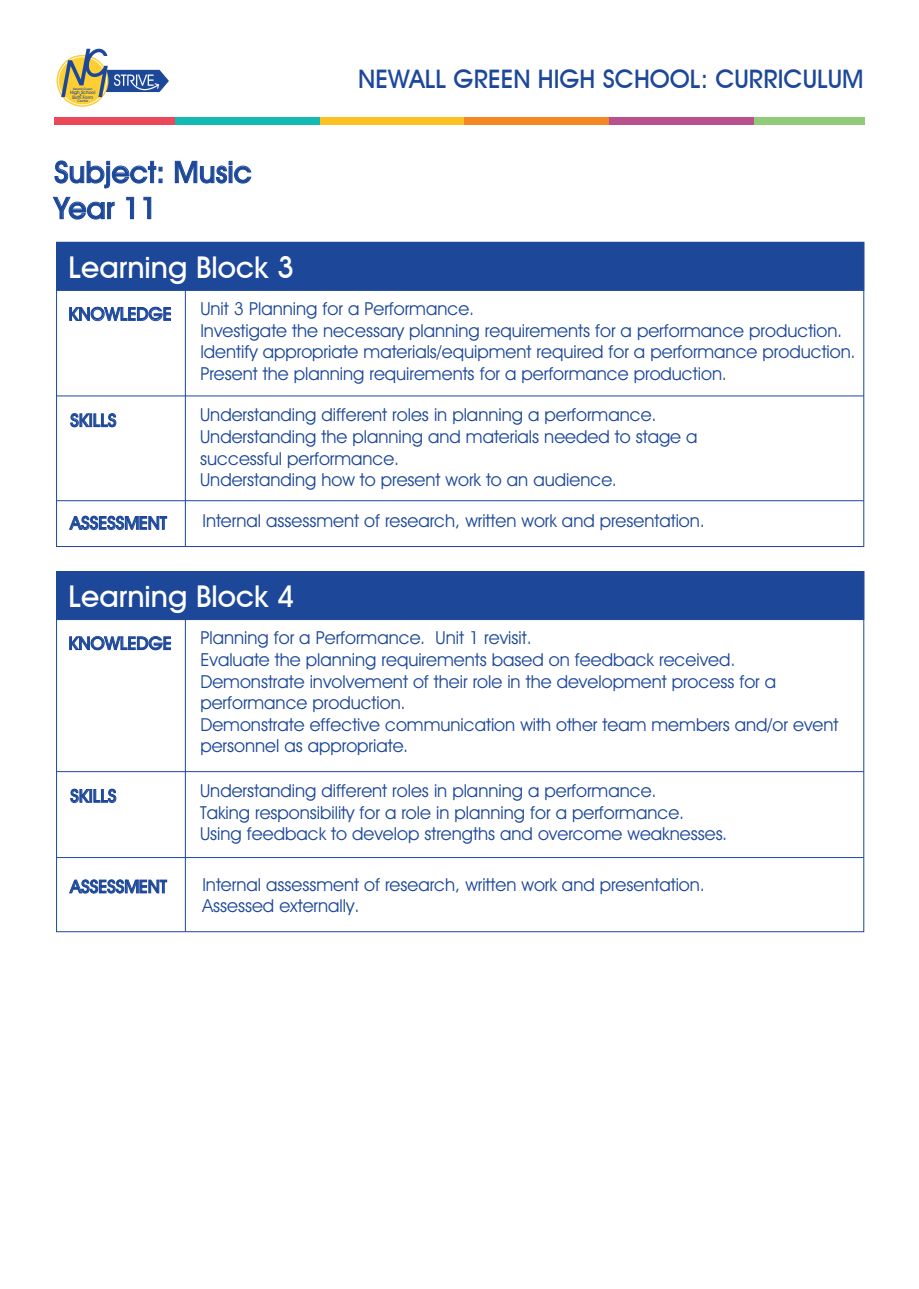
<style>
.page{position:relative;width:919px;height:1289px;background:#fff}
.page>*{position:absolute;margin:0;border:0;box-sizing:border-box;transform-origin:0 0}
.t1{font:700 30px "Decker";color:#fff}
.t2{font:700 30px/36px "Decker";color:#1d489a}
.t3{font:700 25.5px "Decker";color:#1d489a}
.t4{font:700 22.5px "Decker";color:#fff}
.t5{font:18px/21.6px "Decker";color:#1d489a}
.t6{font:700 18px "Decker";color:#1d489a}
.t7{font:700 4.65px/5.7px "Decker";color:#1d489a;text-align:center}
.t8{font:700 3.45px "Decker";color:#1d489a}
.t9{font:700 3.15px "Decker";color:#1d489a}
.t10{font:700 3px "Decker";color:#1d489a}
</style>
<div class="page">
<hr style="left:185px;top:256px;width:1px;height:290px;background:#1d489a">
<svg style="left:57px;top:49px;width:112px;height:58px"></svg>
<div style="left:54px;top:117px;width:121px;height:8px;background:#eb4859"></div>
<div style="left:175px;top:117px;width:145px;height:8px;background:#13bab2"></div>
<div style="left:320px;top:117px;width:144px;height:8px;background:#fcc122"></div>
<div style="left:464px;top:117px;width:145px;height:8px;background:#f58823"></div>
<div style="left:609px;top:117px;width:144px;height:8px;background:#ba518f"></div>
<div style="left:753px;top:117px;width:111px;height:8px;background:#91cb78"></div>
<svg style="left:55px;top:160px;width:107px;height:28px"></svg>
<svg style="left:175px;top:161px;width:76px;height:22px"></svg>
<svg style="left:53px;top:197px;width:61px;height:22px"></svg>
<svg style="left:126px;top:197px;width:8px;height:22px"></svg>
<svg style="left:143px;top:197px;width:8px;height:22px"></svg>
<div style="left:56px;top:242px;width:807px;height:48px;background:#1d489a"></div>
<hr style="left:57px;top:396px;width:806px;height:1px;background:#1d489a">
<hr style="left:57px;top:500px;width:806px;height:1px;background:#1d489a">
<svg style="left:69px;top:307px;width:102px;height:14px"></svg>
<svg style="left:70px;top:413px;width:46px;height:14px"></svg>
<svg style="left:69px;top:516px;width:98px;height:14px"></svg>
<hr style="left:185px;top:585px;width:1px;height:346px;background:#1d489a">
<div style="left:56px;top:571px;width:807px;height:48px;background:#1d489a"></div>
<hr style="left:57px;top:771px;width:806px;height:1px;background:#1d489a">
<hr style="left:57px;top:857px;width:806px;height:1px;background:#1d489a">
<svg style="left:69px;top:636px;width:102px;height:14px"></svg>
<svg style="left:70px;top:788px;width:46px;height:15px"></svg>
<svg style="left:69px;top:879px;width:98px;height:14px"></svg>
<p class="t9" style="left:73px;top:86px;width:21px">Newall Green</p>
<p class="t7" style="left:70px;top:89px;width:27px">High School<br>Sixth Form</p>
<p class="t10" style="left:80px;top:93px;width:4px">&amp;</p>
<p class="t8" style="left:77px;top:99px;width:12px">Centre</p>
<h2 class="t3" style="left:358px;top:63px;width:507px">NEWALL GREEN HIGH SCHOOL: CURRICULUM</h2>
<h1 class="t2" style="left:54px;top:154px;width:199px">Subject: Music<br>Year 11</h1>
<h1 class="t1" style="left:69px;top:249px;width:227px">Learning Block 3</h1>
<p class="t4" style="left:72px;top:257px;width:272px">Grammar and vocabulary</p>
<p class="t6" style="left:69px;top:303px;width:105px">KNOWLEDGE</p>
<p class="t5" style="left:200px;top:298px;width:656px">Unit 3 Planning for a Performance.<br>Investigate the necessary planning requirements for a performance production.<br>Identify appropriate materials/equipment required for a performance production.<br>Present the planning requirements for a performance production.</p>
<p class="t5" style="left:200px;top:404px;width:499px">Understanding different roles in planning a performance.<br>Understanding the planning and materials needed to stage a successful performance.<br>Understanding how to present work to an audience.</p>
<p class="t5" style="left:202px;top:510px;width:504px">Internal assessment of research, written work and presentation.</p>
<p class="t6" style="left:70px;top:409px;width:48px">SKILLS</p>
<p class="t6" style="left:70px;top:512px;width:98px">ASSESSMENT</p>
<h1 class="t1" style="left:69px;top:578px;width:227px">Learning Block 4</h1>
<p class="t4" style="left:72px;top:586px;width:272px">Grammar and vocabulary</p>
<p class="t6" style="left:69px;top:632px;width:105px">KNOWLEDGE</p>
<p class="t5" style="left:200px;top:627px;width:639px">Planning for a Performance. Unit 1 revisit.<br>Evaluate the planning requirements based on feedback received.<br>Demonstrate involvement of their role in the development process for a performance production.<br>Demonstrate effective communication with other team members and/or event personnel as appropriate.</p>
<p class="t5" style="left:200px;top:779px;width:528px">Understanding different roles in planning a performance.<br>Taking responsibility for a role in planning for a performance.<br>Using feedback to develop strengths and overcome weaknesses.</p>
<p class="t5" style="left:202px;top:873px;width:504px">Internal assessment of research, written work and presentation.<br>Assessed externally.</p>
<p class="t6" style="left:70px;top:785px;width:48px">SKILLS</p>
<p class="t6" style="left:70px;top:875px;width:98px">ASSESSMENT</p>
</div>
